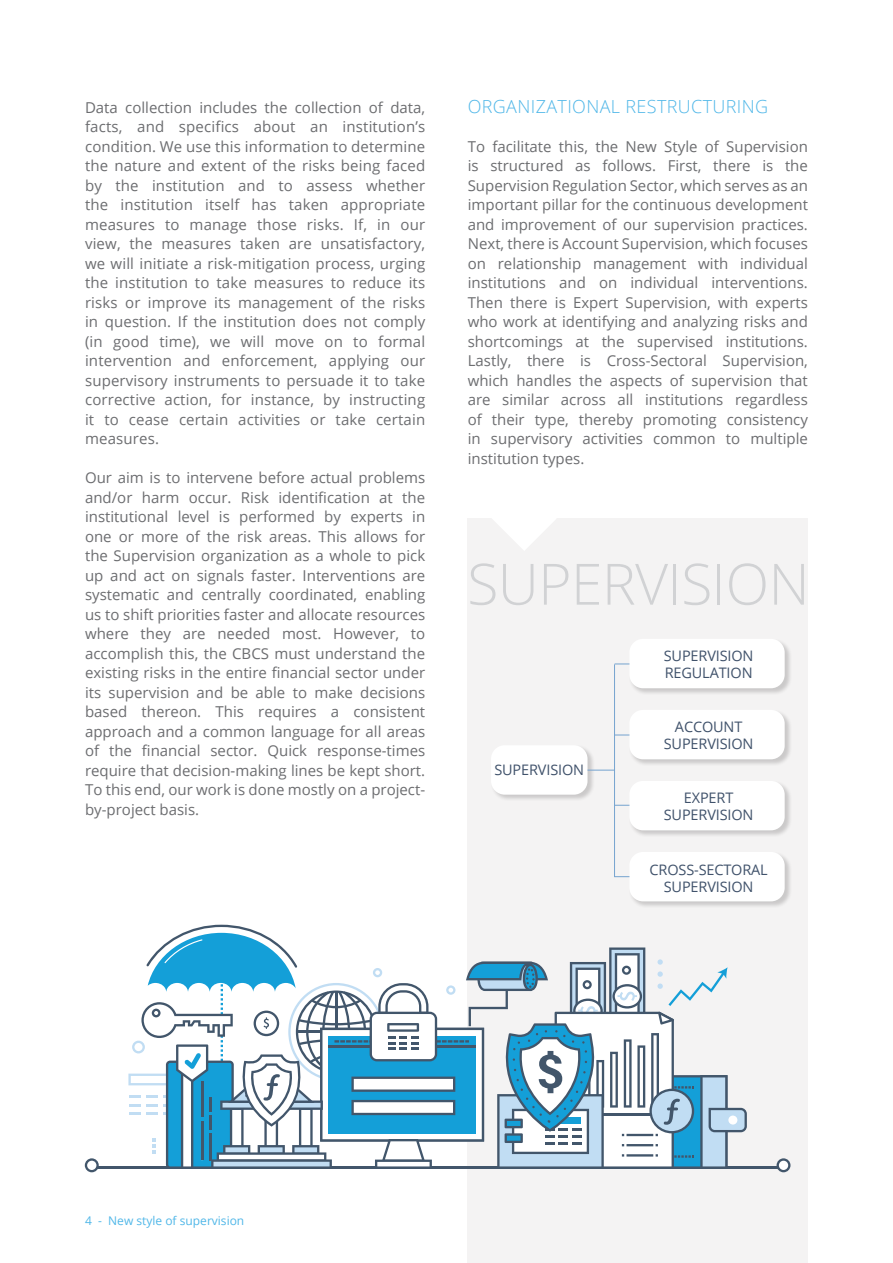
<style>
.page{position:relative;width:893px;height:1263px;background:#fff}
.page>*{position:absolute;margin:0;border:0;box-sizing:border-box;transform-origin:0 0}
.t1{font:300 57px "Open Sans";letter-spacing:-.01em;color:#d1d2d4}
.t2{font:300 18px "Open Sans";letter-spacing:.02em;color:#50b7e8}
.t3{font:15px/19.5px "Open Sans";color:#6c6d70;text-align:justify}
.t4{font:14.55px/17.4px "Open Sans";letter-spacing:-.01em;color:#40526b;text-align:center}
.t5{font:12px "Open Sans";color:#50b7e8}
</style>
<div class="page">
<div style="left:468px;top:518px;width:340px;height:745px;background:#f4f3f3"></div>
<div style="left:491px;top:745px;width:104px;height:57px;background:#231f20;opacity:.2"></div>
<div style="left:491px;top:745px;width:96px;height:50px;background:#fff;border-radius:14px"></div>
<div style="left:629px;top:639px;width:163px;height:56px;background:#231f20;opacity:.2"></div>
<div style="left:629px;top:639px;width:156px;height:49px;background:#fff;border-radius:14px"></div>
<div style="left:629px;top:710px;width:163px;height:56px;background:#231f20;opacity:.2"></div>
<div style="left:629px;top:710px;width:156px;height:49px;background:#fff;border-radius:14px"></div>
<div style="left:629px;top:781px;width:163px;height:56px;background:#231f20;opacity:.2"></div>
<div style="left:629px;top:781px;width:156px;height:49px;background:#fff;border-radius:14px"></div>
<div style="left:629px;top:852px;width:163px;height:57px;background:#231f20;opacity:.2"></div>
<div style="left:629px;top:852px;width:156px;height:49px;background:#fff;border-radius:14px"></div>
<svg style="left:587px;top:770px;width:27px;height:1px"></svg>
<svg style="left:615px;top:664px;width:14px;height:1px"></svg>
<svg style="left:615px;top:735px;width:14px;height:1px"></svg>
<svg style="left:615px;top:805px;width:14px;height:1px"></svg>
<svg style="left:615px;top:876px;width:14px;height:1px"></svg>
<hr style="left:614px;top:664px;width:1px;height:213px;background:#75a3cf">
<svg style="left:492px;top:518px;width:64px;height:32px"></svg>
<hr style="left:92px;top:1166px;width:691px;height:3px;background:#42566b">
<svg style="left:85px;top:1158px;width:14px;height:14px"></svg>
<svg style="left:776px;top:1158px;width:14px;height:14px"></svg>
<svg style="left:128px;top:925px;width:619px;height:242px"></svg>
<p class="t3" style="left:85px;top:97px;width:342px">Data collection includes the collection of data, facts, and specifics about an institution’s condition. We use this information to determine the nature and extent of the risks being faced by the institution and to assess whether the institution itself has taken appropriate measures to manage those risks. If, in our view, the measures taken are unsatisfactory, we will initiate a risk-mitigation process, urging the institution to take measures to reduce its risks or improve its management of the risks in question. If the institution does not comply (in good time), we will move on to formal intervention and enforcement, applying our supervisory instruments to persuade it to take corrective action, for instance, by instructing it to cease certain activities or take certain measures.</p>
<p class="t3" style="left:85px;top:467px;width:342px">Our aim is to intervene before actual problems and/or harm occur. Risk identification at the institutional level is performed by experts in one or more of the risk areas. This allows for the Supervision organization as a whole to pick up and act on signals faster. Interventions are systematic and centrally coordinated, enabling us to shift priorities faster and allocate resources where they are needed most. However, to accomplish this, the CBCS must understand the existing risks in the entire financial sector under its supervision and be able to make decisions based thereon. This requires a consistent approach and a common language for all areas of the financial sector. Quick response-times require that decision-making lines be kept short.<br>To this end, our work is done mostly on a project&shy;by-project basis.</p>
<p class="t2" style="left:468px;top:94px;width:302px">ORGANIZATIONAL RESTRUCTURING</p>
<p class="t3" style="left:468px;top:136px;width:342px">To facilitate this, the New Style of Supervision is structured as follows. First, there is the Supervision Regulation Sector, which serves as an important pillar for the continuous development and improvement of our supervision practices.<br>Next, there is Account Supervision, which focuses on relationship management with individual institutions and on individual interventions.<br>Then there is Expert Supervision, with experts who work at identifying and analyzing risks and shortcomings at the supervised institutions.<br>Lastly, there is Cross-Sectoral Supervision, which handles the aspects of supervision that are similar across all institutions regardless of their type, thereby promoting consistency in supervisory activities common to multiple institution types.</p>
<h1 class="t1" style="left:467px;top:545px;width:344px">SUPERVISION</h1>
<p class="t4" style="left:664px;top:646px;width:91px;text-align:left">SUPERVISION<br>REGULATION</p>
<p class="t4" style="left:494px;top:760px;width:91px">SUPERVISION</p>
<p class="t4" style="left:664px;top:717px;width:91px">ACCOUNT<br>SUPERVISION</p>
<p class="t4" style="left:664px;top:788px;width:91px">EXPERT<br>SUPERVISION</p>
<p class="t4" style="left:649px;top:860px;width:120px">CROSS-SECTORAL<br>SUPERVISION</p>
<p class="t5" style="left:85px;top:1212px;width:161px">4 - New style of supervision</p>
</div>
